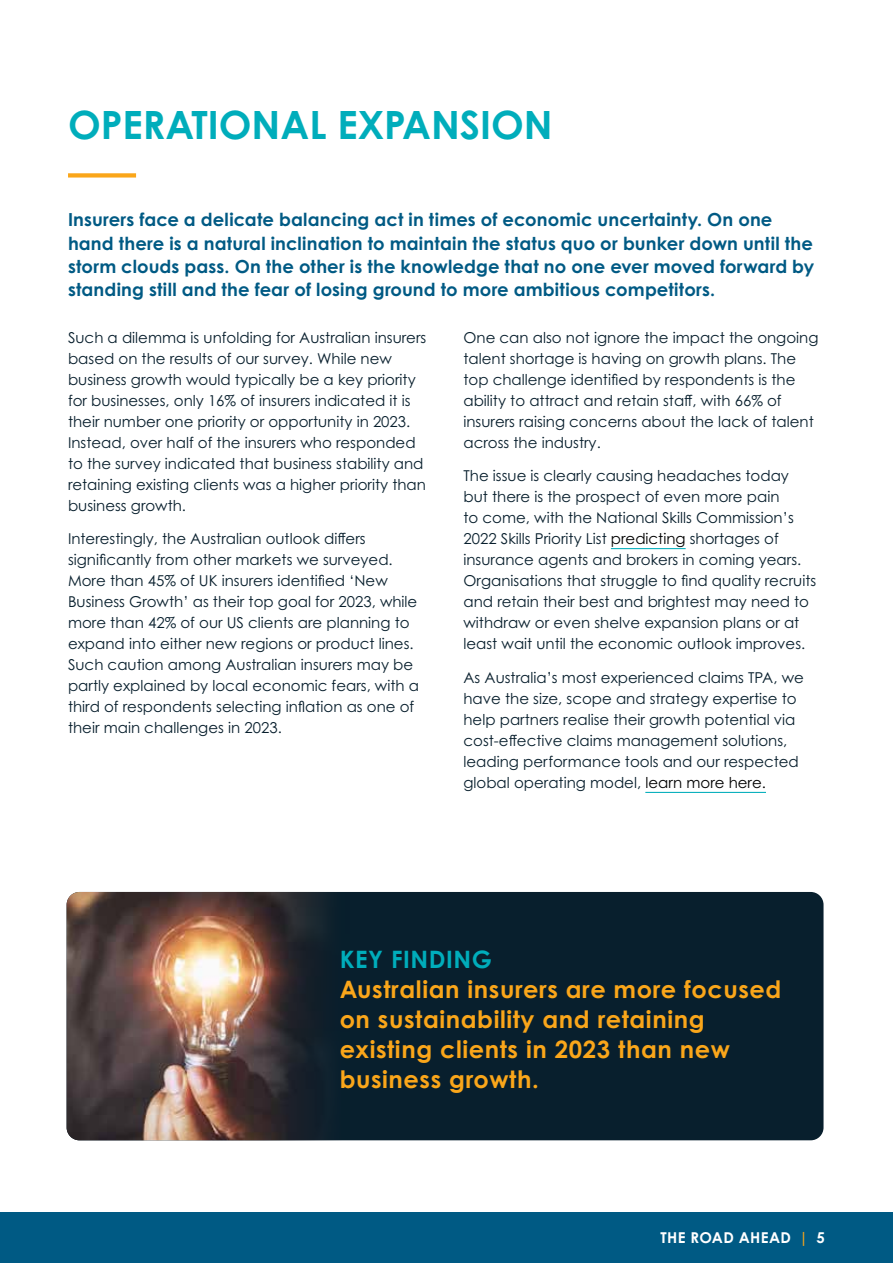
<style>
.page{position:relative;width:893px;height:1263px;background:#fff}
.page>*{position:absolute;margin:0;border:0;box-sizing:border-box;transform-origin:0 0}
.t1{font:700 39px "Century Gothic Pro";color:#00adbb}
.t2{font:700 24px/30px "Century Gothic Pro";letter-spacing:.025em;color:#faa61a}
.t3{font:700 24px "Century Gothic Pro";letter-spacing:.025em;color:#00adbb}
.t4{font:700 18px/23.2px "Century Gothic Pro";letter-spacing:.005em;color:#005a84}
.t5{font:15px/21px "Century Gothic Pro";color:#081f2d}
.t6{font:700 15px "Century Gothic Pro";letter-spacing:.025em;color:#fff}
.s1{color:#000}
.s2{color:#faa61a}
</style>
<div class="page">
<div style="left:68px;top:173px;width:68px;height:5px;background:#faa61a"></div>
<hr style="left:611px;top:548px;width:75px;height:1px;background:#00adbb">
<hr style="left:645px;top:792px;width:121px;height:1px;background:#00adbb">
<div style="left:67px;top:892px;width:756px;height:248px;background:#081f2d;border-radius:13px"></div>
<img style="left:67px;top:892px;width:260px;height:248px">
<div style="left:0;top:1212px;width:893px;height:51px;background:#005a84"></div>
<h1 class="t1" style="left:68px;top:101px;width:486px">OPERATIONAL EXPANSION</h1>
<p class="t4" style="left:68px;top:208px;width:748px">Insurers face a delicate balancing act in times of economic uncertainty. On one hand there is a natural inclination to maintain the status quo or bunker down until the storm clouds pass. On the other is the knowledge that no one ever moved forward by standing still and the fear of losing ground to more ambitious competitors.</p>
<p class="t5" style="left:68px;top:326px;width:360px">Such a dilemma is unfolding for Australian insurers based on the results of our survey. While new business growth would typically be a key priority for businesses, only 16% of insurers indicated it is their number one priority or opportunity in 2023.<br>Instead, over half of the insurers who responded to the survey indicated that business stability and retaining existing clients was a higher priority than business growth.</p>
<p class="t5" style="left:68px;top:528px;width:353px">Interestingly, the Australian outlook differs significantly from other markets we surveyed.<br>More than 45% of UK insurers identified ‘New Business Growth’ as their top goal for 2023, while more than 42% of our US clients are planning to expand into either new regions or product lines.<br>Such caution among Australian insurers may be partly explained by local economic fears, with a third of respondents selecting inflation as one of their main challenges in 2023.</p>
<p class="t5" style="left:463px;top:326px;width:356px">One can also not ignore the impact the ongoing talent shortage is having on growth plans. The top challenge identified by respondents is the ability to attract and retain staff, with 66% of insurers raising concerns about the lack of talent across the industry.</p>
<p class="t5" style="left:463px;top:465px;width:354px">The issue is clearly causing headaches today but there is the prospect of even more pain<br>to come, with the National Skills Commission’s 2022 Skills Priority List <span class="s1">predicting</span> shortages of insurance agents and brokers in coming years.<br>Organisations that struggle to find quality recruits and retain their best and brightest may need to withdraw or even shelve expansion plans or at least wait until the economic outlook improves.</p>
<p class="t5" style="left:463px;top:667px;width:342px">As Australia’s most experienced claims TPA, we have the size, scope and strategy expertise to help partners realise their growth potential via cost-effective claims management solutions, leading performance tools and our respected global operating model, <span class="s1">learn more here.</span></p>
<h2 class="t3" style="left:340px;top:944px;width:154px">KEY FINDING</h2>
<h2 class="t2" style="left:340px;top:973px;width:443px">Australian insurers are more focused on sustainability and retaining existing clients in 2023 than new business growth.</h2>
<p class="t6" style="left:660px;top:1228px;width:166px">THE ROAD AHEAD <span class="s2">|</span> 5</p>
</div>
